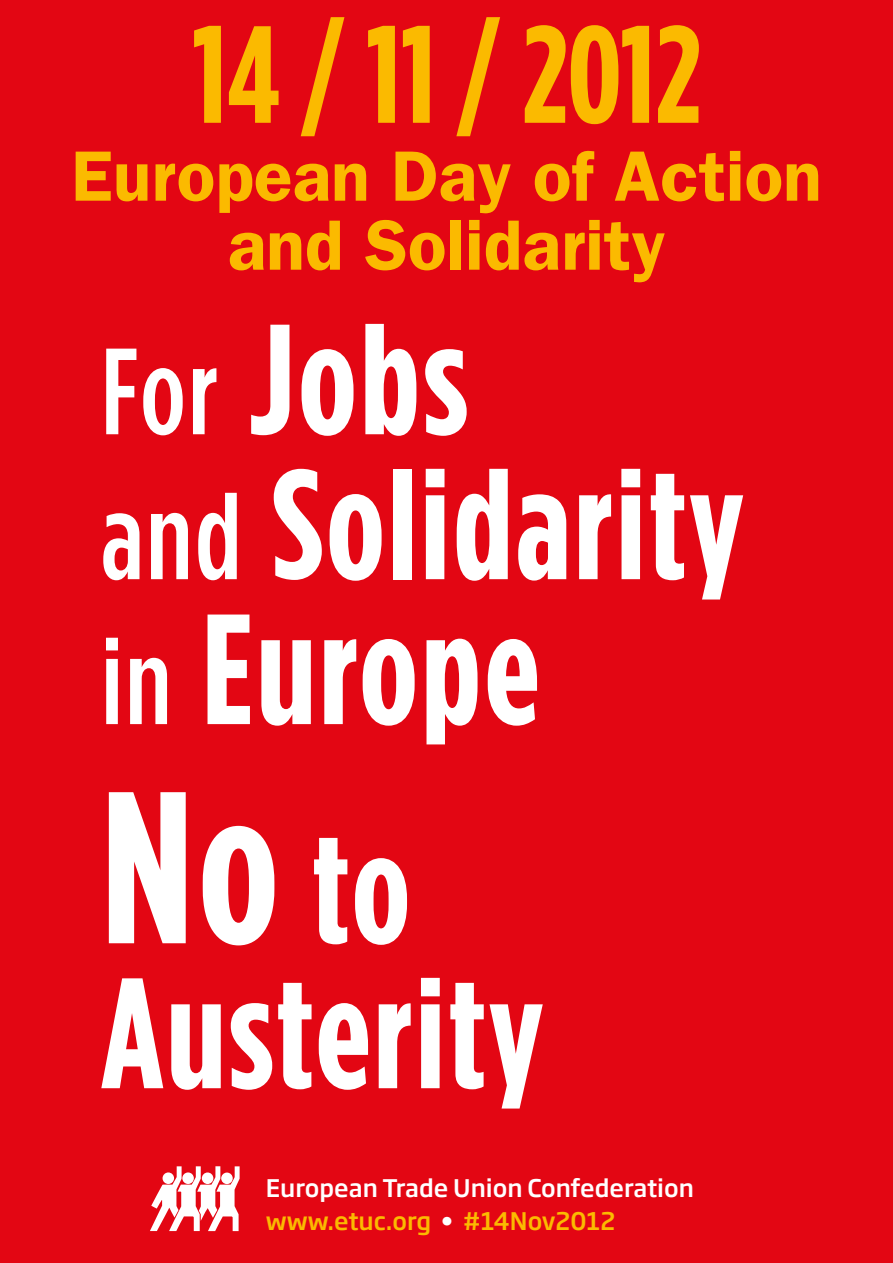
<style>
.page{position:relative;width:893px;height:1263px;background:#e30613}
.page>*{position:absolute;margin:0;border:0;box-sizing:border-box;transform-origin:0 0}
.t1{font:700 215.85px "Gotham Condensed";color:#fff}
.t2{font:700 156.45px/144.9px "Gotham Condensed";letter-spacing:.02em;color:#fff}
.t3{font:700 137.55px "Gotham Condensed";color:#fbba00}
.t4{font:600 71.55px/69px "Franklin Gothic";color:#fbba00;text-align:center}
.t5{font:500 24px/33px "Soho Gothic Std";color:#fff}
.s1{font-weight:500;font-size:122.4px}
.s2{font-size:156.45px}
.s3{color:#fbba00}
</style>
<div class="page">
<svg style="left:150px;top:1166px;width:90px;height:65px"></svg>
<h3 class="t3" style="left:192px;top:-6px;width:510px">14 / 11 / 2012</h3>
<h3 class="t4" style="left:71px;top:140px;width:752px">European Day of Action and Solidarity</h3>
<h2 class="t2" style="left:101px;top:306px;width:645px"><span class="s1">For</span> Jobs<br><span class="s1">and</span> Solidarity <span class="s1">in</span> Europe</h2>
<h1 class="t1" style="left:101px;top:741px;width:311px">No <span class="s2">to</span></h1>
<h2 class="t2" style="left:101px;top:960px;width:445px">Austerity</h2>
<p class="t5" style="left:266px;top:1172px;width:430px">European Trade Union Confederation <span class="s3">www.etuc.org</span> • <span class="s3">#14Nov2012</span></p>
</div>
